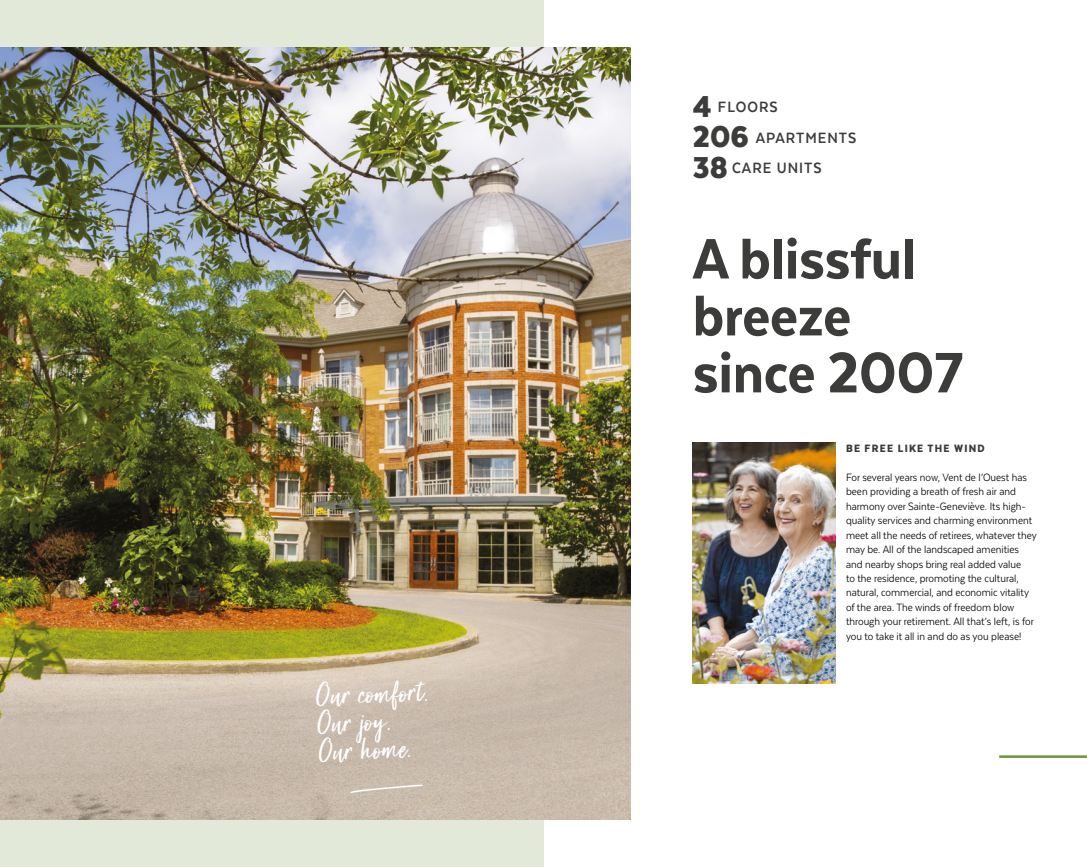
<style>
.page{position:relative;width:1087px;height:867px;background:#fff}
.page>*{position:absolute;margin:0;border:0;box-sizing:border-box;transform-origin:0 0}
.t1{font:800 65.62px/56.9px "Texta Narrow";color:#3c3c3b}
.t2{font:31.5px/28px "Super Natural";color:#fff}
.t3{font:700 17.15px/30.4px "Texta Narrow";letter-spacing:.06em;color:#3c3c3b}
.t4{font:12.25px/14.4px "Texta Narrow";color:#000}
.t5{font:900 12.25px "Texta Narrow";letter-spacing:.1em;color:#3c3c3b}
.s1{font-weight:900;font-size:34.91px}
</style>
<div class="page">
<div style="left:0;top:0;width:543px;height:866px;background:#e2e9d8"></div>
<img style="left:0;top:47px;width:631px;height:772px">
<img style="left:693px;top:442px;width:142px;height:240px">
<hr style="left:999px;top:755px;width:88px;height:2px;background:#739844">
<hr style="left:0;top:125px;width:88px;height:2px;background:#739844">
<svg style="left:350px;top:783px;width:74px;height:9px"></svg>
<h2 class="t2" style="left:314px;top:682px;width:117px;rotate:-3deg">Our comfort.<br>Our joy.<br>Our home.</h2>
<h3 class="t3" style="left:693px;top:92px;width:165px"><span class="s1">4</span> FLOORS<br><span class="s1">206</span> APARTMENTS<br><span class="s1">38</span> CARE UNITS</h3>
<h1 class="t1" style="left:693px;top:229px;width:272px">A blissful breeze since 2007</h1>
<p class="t5" style="left:846px;top:441px;width:140px">BE FREE LIKE THE WIND</p>
<p class="t4" style="left:846px;top:469px;width:192px">For several years now, Vent de l’Ouest has been providing a breath of fresh air and harmony over Sainte-Geneviève. Its high&shy;quality services and charming environment meet all the needs of retirees, whatever they may be. All of the landscaped amenities and nearby shops bring real added value<br>to the residence, promoting the cultural, natural, commercial, and economic vitality of the area. The winds of freedom blow through your retirement. All that’s left, is for you to take it all in and do as you please!</p>
</div>
